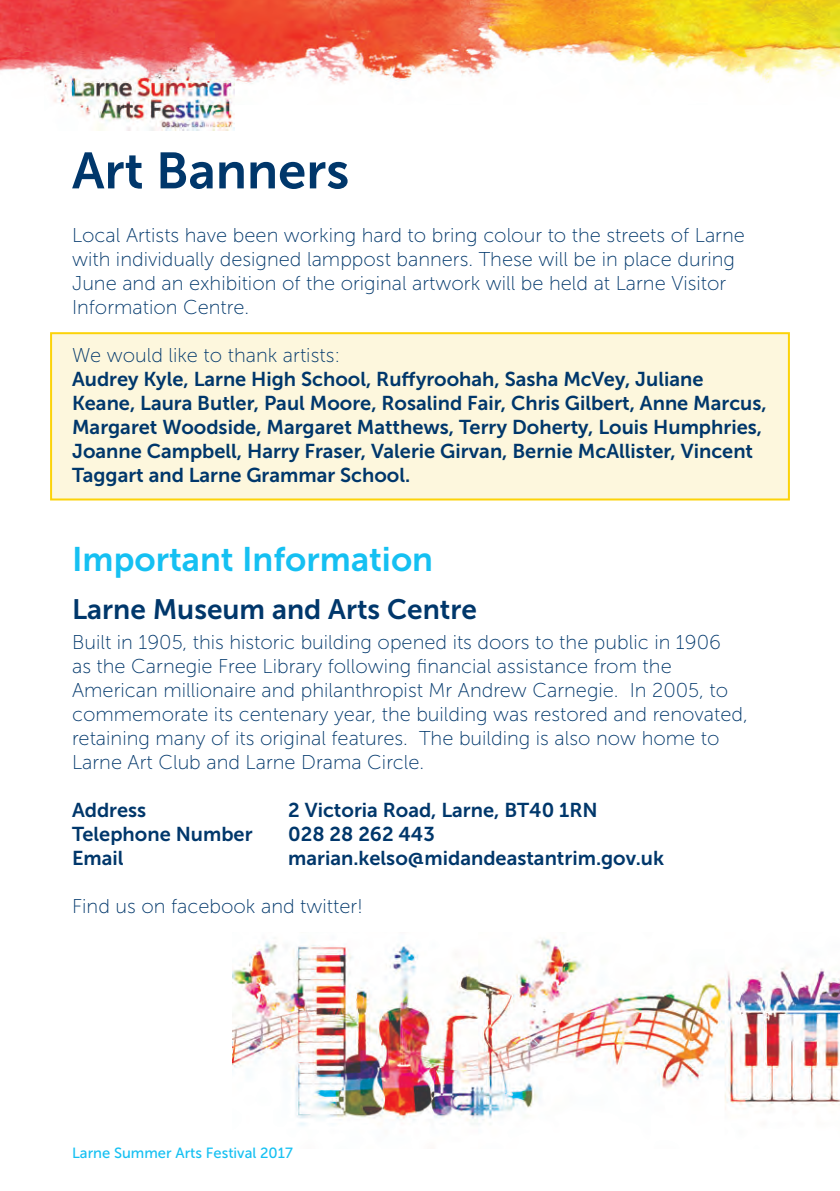
<style>
.page{position:relative;width:840px;height:1191px;background:#fff}
.page>*{position:absolute;margin:0;border:0;box-sizing:border-box;transform-origin:0 0}
.t1{font:50.8px "Museo Sans 700";color:#00376b}
.t2{font:34px "Museo Sans 700";color:#15c0f2}
.t3{font:28px "Museo Sans 700";color:#00376b}
.t4{font:20px/24px "Museo Sans 100";color:#00376b}
.t5{font:20px/24px "Museo Sans 700";color:#00376b}
.t6{font:14.8px "Museo Sans 500";color:#15c0f2}
</style>
<div class="page">
<img style="left:0;top:0;width:839px;height:95px">
<img style="left:232px;top:939px;width:607px;height:187px">
<div style="left:50px;top:332px;width:739px;height:168px;background:#fdf7dd;border:2px solid #fcd308"></div>
<img style="left:45px;top:58px;width:189px;height:73px">
<p class="t1" style="left:72px;top:143px;width:278px">Art Banners</p>
<p class="t4" style="left:72px;top:223px;width:674px">Local Artists have been working hard to bring colour to the streets of Larne with individually designed lamppost banners. These will be in place during June and an exhibition of the original artwork will be held at Larne Visitor Information Centre.</p>
<p class="t4" style="left:72px;top:343px;width:269px">We would like to thank artists:</p>
<p class="t5" style="left:72px;top:367px;width:695px">Audrey Kyle, Larne High School, Ruffyroohah, Sasha McVey, Juliane Keane, Laura Butler, Paul Moore, Rosalind Fair, Chris Gilbert, Anne Marcus, Margaret Woodside, Margaret Matthews, Terry Doherty, Louis Humphries, Joanne Campbell, Harry Fraser, Valerie Girvan, Bernie McAllister, Vincent Taggart and Larne Grammar School.</p>
<p class="t2" style="left:72px;top:540px;width:362px">Important Information</p>
<p class="t3" style="left:72px;top:594px;width:406px">Larne Museum and Arts Centre</p>
<p class="t4" style="left:72px;top:630px;width:677px">Built in 1905, this historic building opened its doors to the public in 1906<br>as the Carnegie Free Library following financial assistance from the American millionaire and philanthropist Mr Andrew Carnegie. In 2005, to commemorate its centenary year, the building was restored and renovated, retaining many of its original features. The building is also now home to Larne Art Club and Larne Drama Circle.</p>
<p class="t5" style="left:72px;top:798px;width:76px">Address</p>
<p class="t5" style="left:288px;top:798px;width:311px">2 Victoria Road, Larne, BT40 1RN</p>
<p class="t5" style="left:72px;top:822px;width:182px">Telephone Number</p>
<p class="t5" style="left:288px;top:822px;width:148px">028 28 262 443</p>
<p class="t5" style="left:72px;top:846px;width:53px">Email</p>
<p class="t5" style="left:288px;top:846px;width:377px">marian.kelso@midandeastantrim.gov.uk</p>
<p class="t4" style="left:72px;top:894px;width:292px">Find us on facebook and twitter!</p>
<p class="t6" style="left:72px;top:1144px;width:222px">Larne Summer Arts Festival 2017</p>
</div>
